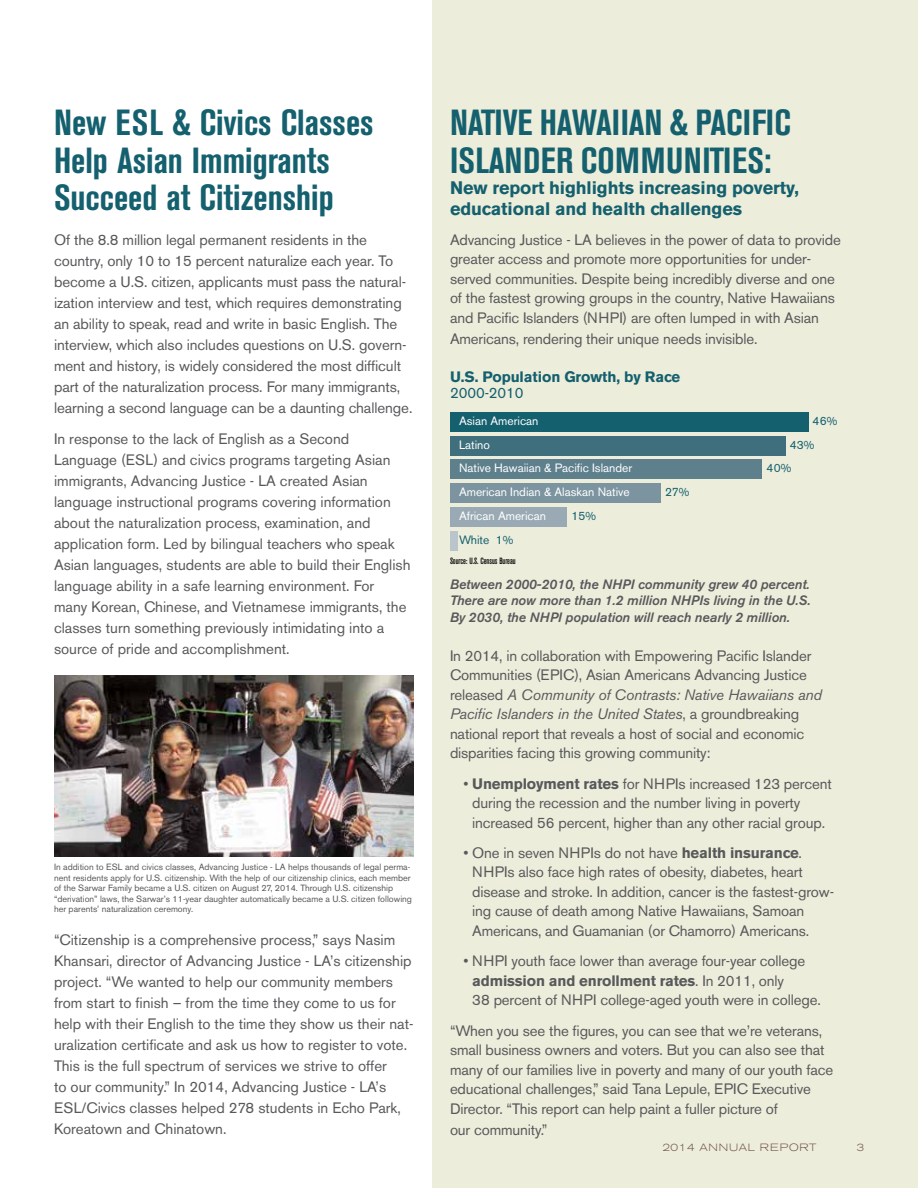
<style>
.page{position:relative;width:918px;height:1188px;background:#fff}
.page>*{position:absolute;margin:0;border:0;box-sizing:border-box;transform-origin:0 0}
.t1{font:700 condensed 36px/37.5px "Akzidenz Grotesk BE";color:#14606e}
.t2{font:700 18px/21px "Akzidenz Grotesk BE";letter-spacing:-.005em;color:#14606e}
.t3{font:15px/21px "Akzidenz Grotesk BE";letter-spacing:-.005em;color:#58595b}
.t4{font:700 15px "Akzidenz Grotesk BE";letter-spacing:-.005em;color:#14606e}
.t5{font:15px "Akzidenz Grotesk BE";letter-spacing:-.005em;color:#14606e}
.t6{font:italic 500 13.5px/16.5px "Akzidenz Grotesk BE";color:#58595b;text-align:justify}
.t7{font:12px/23.7px "Akzidenz Grotesk BE";color:#fff}
.t8{font:12px "Akzidenz Grotesk BE";color:#14606e}
.t9{font:300 expanded 10.5px "Akzidenz Grotesk BE";letter-spacing:.05em;color:#74564f}
.t10{font:9px/10.5px "Akzidenz Grotesk BE";color:#58595b}
.t11{font:500 condensed 9px "Akzidenz Grotesk BE";color:#000}
.s1{font-style:italic}
.s2{font-weight:700}
</style>
<div class="page">
<div style="left:432px;top:0;width:486px;height:1188px;background:#ededdb"></div>
<img style="left:54px;top:676px;width:360px;height:181px">
<div style="left:450px;top:412px;width:359px;height:19px;background:#14606e"></div>
<div style="left:450px;top:436px;width:335px;height:19px;background:#3f6f7d"></div>
<div style="left:450px;top:460px;width:312px;height:19px;background:#5e808d"></div>
<div style="left:450px;top:483px;width:211px;height:20px;background:#7b94a0"></div>
<div style="left:450px;top:507px;width:117px;height:19px;background:#99aab4"></div>
<div style="left:450px;top:531px;width:8px;height:19px;background:#bac4cb"></div>
<h1 class="t1" style="left:54px;top:104px;width:321px">New ESL &amp; Civics Classes<br>Help Asian Immigrants<br>Succeed at Citizenship</h1>
<p class="t3" style="left:54px;top:229px;width:360px">Of the 8.8 million legal permanent residents in the country, only 10 to 15 percent naturalize each year. To become a U.S. citizen, applicants must pass the natural&shy;ization interview and test, which requires demonstrating an ability to speak, read and write in basic English. The interview, which also includes questions on U.S. govern&shy;ment and history, is widely considered the most difficult part of the naturalization process. For many immigrants, learning a second language can be a daunting challenge.</p>
<p class="t3" style="left:54px;top:429px;width:358px">In response to the lack of English as a Second Language (ESL) and civics programs targeting Asian immigrants, Advancing Justice - LA created Asian language instructional programs covering information about the naturalization process, examination, and application form. Led by bilingual teachers who speak Asian languages, students are able to build their English language ability in a safe learning environment. For many Korean, Chinese, and Vietnamese immigrants, the classes turn something previously intimidating into a source of pride and accomplishment.</p>
<p class="t10" style="left:54px;top:862px;width:359px">In addition to ESL and civics classes, Advancing Justice - LA helps thousands of legal perma&shy;nent residents apply for U.S. citizenship. With the help of our citizenship clinics, each member of the Sarwar Family became a U.S. citizen on August 27, 2014. Through U.S. citizenship “derivation” laws, the Sarwar’s 11-year daughter automatically became a U.S. citizen following her parents’ naturalization ceremony.</p>
<p class="t3" style="left:54px;top:930px;width:361px">“Citizenship is a comprehensive process,” says Nasim Khansari, director of Advancing Justice - LA’s citizenship project. “We wanted to help our community members from start to finish – from the time they come to us for help with their English to the time they show us their nat&shy;uralization certificate and ask us how to register to vote.<br>This is the full spectrum of services we strive to offer<br>to our community.” In 2014, Advancing Justice - LA’s ESL/Civics classes helped 278 students in Echo Park, Koreatown and Chinatown.</p>
<h1 class="t1" style="left:450px;top:104px;width:342px">NATIVE HAWAIIAN &amp; PACIFIC<br>ISLANDER COMMUNITIES:</h1>
<p class="t2" style="left:450px;top:177px;width:350px">New report highlights increasing poverty, educational and health challenges</p>
<p class="t3" style="left:450px;top:230px;width:393px;line-height:19.5px">Advancing Justice - LA believes in the power of data to provide greater access and promote more opportunities for under&shy;served communities. Despite being incredibly diverse and one of the fastest growing groups in the country, Native Hawaiians and Pacific Islanders (NHPI) are often lumped in with Asian</p>
<p class="t3" style="left:450px;top:328px;width:309px">Americans, rendering their unique needs invisible.</p>
<p class="t4" style="left:450px;top:368px;width:232px">U.S. Population Growth, by Race</p>
<p class="t5" style="left:450px;top:384px;width:75px">2000-2010</p>
<p class="t7" style="left:459px;top:409px;width:175px">Asian American<br>Latino<br>Native Hawaiian &amp; Pacific Islander<br>American Indian &amp; Alaskan Native<br>African American</p>
<p class="t8" style="left:813px;top:414px;width:26px">46%</p>
<p class="t8" style="left:790px;top:437px;width:26px">43%</p>
<p class="t8" style="left:767px;top:461px;width:26px">40%</p>
<p class="t8" style="left:665px;top:485px;width:26px">27%</p>
<p class="t8" style="left:572px;top:509px;width:26px">15%</p>
<p class="t8" style="left:459px;top:532px;width:56px">White 1%</p>
<p class="t11" style="left:450px;top:556px;width:67px">Source: U.S. Census Bureau</p>
<p class="t6" style="left:450px;top:576px;width:362px">Between 2000-2010, the NHPI community grew 40 percent.<br>There are now more than 1.2 million NHPIs living in the U.S.<br>By 2030, the NHPI population will reach nearly 2 million.</p>
<p class="t3" style="left:450px;top:646px;width:373px;line-height:19.5px">In 2014, in collaboration with Empowering Pacific Islander Communities (EPIC), Asian Americans Advancing Justice released <span class="s1">A Community of Contrasts: Native Hawaiians and Pacific Islanders in the United States</span>, a groundbreaking national report that reveals a host of social and economic disparities facing this growing community:</p>
<p class="t3" style="left:472px;top:774px;width:361px;line-height:19.5px;text-indent:-9px">• <span class="s2">Unemployment rates</span> for NHPIs increased 123 percent during the recession and the number living in poverty increased 56 percent, higher than any other racial group.</p>
<p class="t3" style="left:472px;top:843px;width:363px;line-height:19.5px;text-indent:-9px">• One in seven NHPIs do not have <span class="s2">health insurance</span>.<br>NHPIs also face high rates of obesity, diabetes, heart disease and stroke. In addition, cancer is the fastest-grow&shy;ing cause of death among Native Hawaiians, Samoan Americans, and Guamanian (or Chamorro) Americans.</p>
<p class="t3" style="left:472px;top:951px;width:350px;line-height:19.5px;text-indent:-9px">• NHPI youth face lower than average four-year college <span class="s2">admission and enrollment rates</span>. In 2011, only<br>38 percent of NHPI college-aged youth were in college.</p>
<p class="t3" style="left:450px;top:1021px;width:385px;line-height:19.5px">“When you see the figures, you can see that we’re veterans, small business owners and voters. But you can also see that many of our families live in poverty and many of our youth face educational challenges,” said Tana Lepule, EPIC Executive Director. “This report can help paint a fuller picture of</p>
<p class="t3" style="left:450px;top:1119px;width:99px">our community.”</p>
<p class="t9" style="left:662px;top:1141px;width:155px">2014 ANNUAL REPORT</p>
<p class="t9" style="left:856px;top:1141px;width:9px">3</p>
</div>
